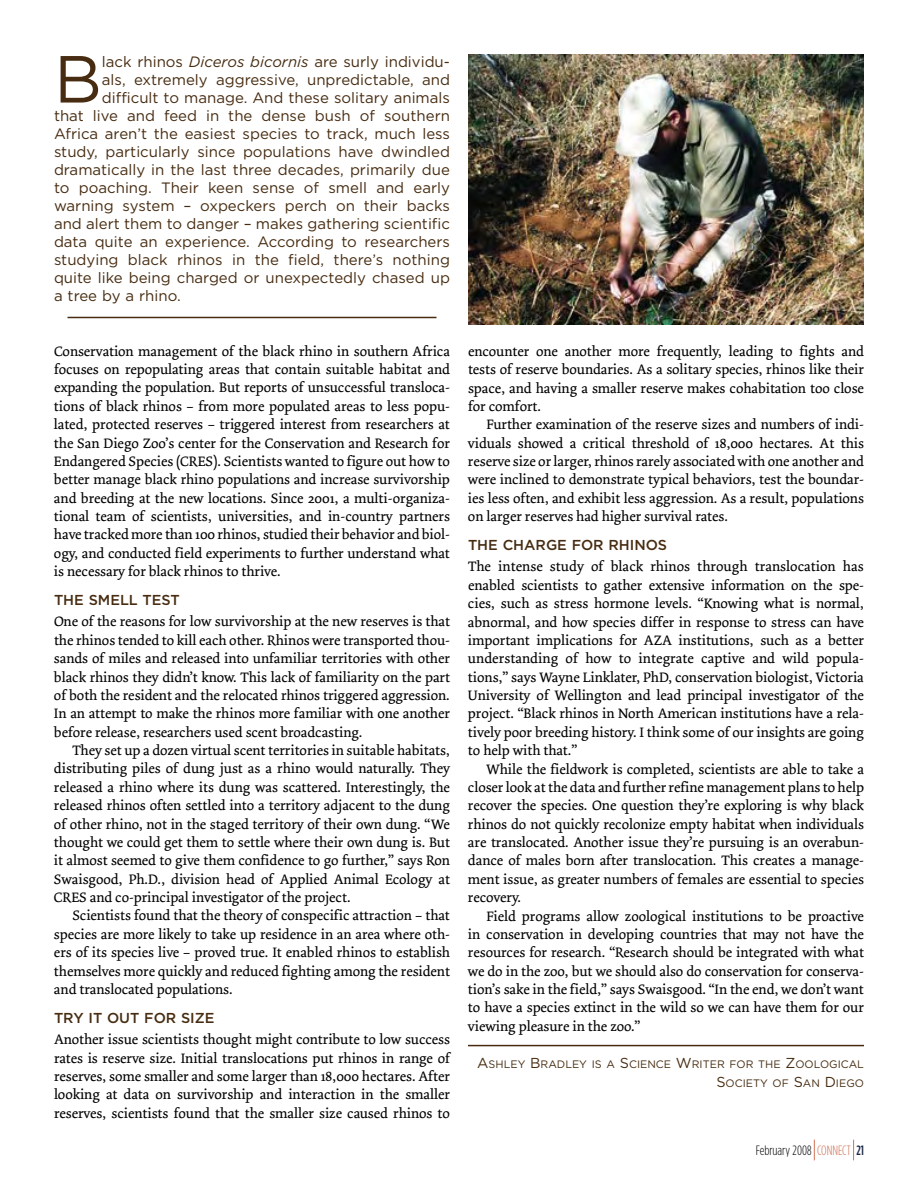
<style>
.page{position:relative;width:918px;height:1188px;background:#fff}
.page>*{position:absolute;margin:0;border:0;box-sizing:border-box;transform-origin:0 0}
.t1{font:66.45px "Gotham";color:#472c11}
.t2{font:15px "Gotham";color:#472c11}
.t3{font:14.4px/18.5px "Dolly";letter-spacing:-.005em;color:#000;text-align:justify}
.t4{font:500 14.4px "Gotham";color:#472c11}
.t5{font:300 13.5px "Gotham Condensed";color:#000}
.t6{font:10.8px/18.8px "Gotham";color:#472c11;text-align:right}
.s1{font-style:italic}
.s2{font-size:14.4px}
.s3{color:#d17357}
.s4{font-weight:500;color:#1b2946}
</style>
<div class="page">
<hr style="left:68px;top:317px;width:368px;height:1px;background:#472c11">
<hr style="left:468px;top:1045px;width:396px;height:1px;background:#472c11">
<svg style="left:814px;top:1140px;width:1px;height:20px"></svg>
<svg style="left:853px;top:1140px;width:1px;height:20px"></svg>
<img style="left:468px;top:54px;width:396px;height:271px">
<h1 class="t1" style="left:54px;top:42px;width:49px">B</h1>
<p class="t2" style="left:102px;top:53px;width:350px">lack rhinos <span class="s1">Diceros bicornis</span> are surly individu-</p>
<p class="t2" style="left:102px;top:71px;width:350px">als, extremely aggressive, unpredictable, and</p>
<p class="t2" style="left:102px;top:89px;width:350px">difficult to manage. And these solitary animals</p>
<p class="t2" style="left:54px;top:107px;width:397px">that live and feed in the dense bush of southern</p>
<p class="t2" style="left:54px;top:125px;width:398px">Africa aren’t the easiest species to track, much less</p>
<p class="t2" style="left:54px;top:143px;width:398px">study, particularly since populations have dwindled</p>
<p class="t2" style="left:54px;top:161px;width:397px">dramatically in the last three decades, primarily due</p>
<p class="t2" style="left:54px;top:179px;width:398px">to poaching. Their keen sense of smell and early</p>
<p class="t2" style="left:54px;top:197px;width:398px">warning system – oxpeckers perch on their backs</p>
<p class="t2" style="left:54px;top:215px;width:397px">and alert them to danger – makes gathering scientific</p>
<p class="t2" style="left:54px;top:233px;width:398px">data quite an experience. According to researchers</p>
<p class="t2" style="left:54px;top:251px;width:397px">studying black rhinos in the field, there’s nothing</p>
<p class="t2" style="left:54px;top:269px;width:397px">quite like being charged or unexpectedly chased up</p>
<p class="t2" style="left:54px;top:287px;width:128px">a tree by a rhino.</p>
<p class="t3" style="left:54px;top:342px;width:398px">Conservation management of the black rhino in southern Africa focuses on repopulating areas that contain suitable habitat and expanding the population. But reports of unsuccessful transloca&shy;tions of black rhinos – from more populated areas to less popu&shy;lated, protected reserves – triggered interest from researchers at the San Diego Zoo’s center for the Conservation and Research for Endangered Species (CRES). Scientists wanted to figure out how to better manage black rhino populations and increase survivorship and breeding at the new locations. Since 2001, a multi-organiza&shy;tional team of scientists, universities, and in-country partners have tracked more than 100 rhinos, studied their behavior and biol&shy;ogy, and conducted field experiments to further understand what is necessary for black rhinos to thrive.</p>
<p class="t4" style="left:54px;top:592px;width:127px">THE SMELL TEST</p>
<p class="t3" style="left:54px;top:613px;width:398px">One of the reasons for low survivorship at the new reserves is that the rhinos tended to kill each other. Rhinos were transported thou&shy;sands of miles and released into unfamiliar territories with other black rhinos they didn’t know. This lack of familiarity on the part of both the resident and the relocated rhinos triggered aggression.<br>In an attempt to make the rhinos more familiar with one another before release, researchers used scent broadcasting.</p>
<p class="t3" style="left:54px;top:741px;width:398px;text-indent:18px">They set up a dozen virtual scent territories in suitable habitats, distributing piles of dung just as a rhino would naturally. They released a rhino where its dung was scattered. Interestingly, the released rhinos often settled into a territory adjacent to the dung of other rhino, not in the staged territory of their own dung. “We thought we could get them to settle where their own dung is. But it almost seemed to give them confidence to go further,” says Ron Swaisgood, Ph.D., division head of Applied Animal Ecology at CRES and co-principal investigator of the project.</p>
<p class="t3" style="left:54px;top:907px;width:398px;text-indent:18px">Scientists found that the theory of conspecific attraction – that species are more likely to take up residence in an area where oth&shy;ers of its species live – proved true. It enabled rhinos to establish themselves more quickly and reduced fighting among the resident and translocated populations.</p>
<p class="t4" style="left:54px;top:1010px;width:162px">TRY IT OUT FOR SIZE</p>
<p class="t3" style="left:54px;top:1030px;width:398px">Another issue scientists thought might contribute to low success rates is reserve size. Initial translocations put rhinos in range of reserves, some smaller and some larger than 18,000 hectares. After looking at data on survivorship and interaction in the smaller reserves, scientists found that the smaller size caused rhinos to</p>
<p class="t3" style="left:468px;top:342px;width:398px">encounter one another more frequently, leading to fights and tests of reserve boundaries. As a solitary species, rhinos like their space, and having a smaller reserve makes cohabitation too close for comfort.</p>
<p class="t3" style="left:468px;top:416px;width:398px;text-indent:18px">Further examination of the reserve sizes and numbers of indi&shy;viduals showed a critical threshold of 18,000 hectares. At this reserve size or larger, rhinos rarely associated with one another and were inclined to demonstrate typical behaviors, test the boundar&shy;ies less often, and exhibit less aggression. As a result, populations on larger reserves had higher survival rates.</p>
<p class="t4" style="left:468px;top:537px;width:201px">THE CHARGE FOR RHINOS</p>
<p class="t3" style="left:468px;top:558px;width:398px">The intense study of black rhinos through translocation has enabled scientists to gather extensive information on the spe&shy;cies, such as stress hormone levels. “Knowing what is normal, abnormal, and how species differ in response to stress can have important implications for AZA institutions, such as a better understanding of how to integrate captive and wild popula&shy;tions,” says Wayne Linklater, PhD, conservation biologist, Victoria University of Wellington and lead principal investigator of the project. “Black rhinos in North American institutions have a rela&shy;tively poor breeding history. I think some of our insights are going to help with that.”</p>
<p class="t3" style="left:468px;top:760px;width:398px;text-indent:18px">While the fieldwork is completed, scientists are able to take a closer look at the data and further refine management plans to help recover the species. One question they’re exploring is why black rhinos do not quickly recolonize empty habitat when individuals are translocated. Another issue they’re pursuing is an overabun&shy;dance of males born after translocation. This creates a manage&shy;ment issue, as greater numbers of females are essential to species recovery.</p>
<p class="t3" style="left:468px;top:907px;width:398px;text-indent:18px">Field programs allow zoological institutions to be proactive in conservation in developing countries that may not have the resources for research. “Research should be integrated with what we do in the zoo, but we should also do conservation for conserva&shy;tion’s sake in the field,” says Swaisgood. “In the end, we don’t want to have a species extinct in the wild so we can have them for our viewing pleasure in the zoo.”</p>
<p class="t6" style="left:477px;top:1055px;width:388px"><span class="s2">A</span>SHLEY <span class="s2">B</span>RADLEY IS A <span class="s2">S</span>CIENCE <span class="s2">W</span>RITER FOR THE <span class="s2">Z</span>OOLOGICAL<br><span class="s2">S</span>OCIETY OF <span class="s2">S</span>AN <span class="s2">D</span>IEGO</p>
<p class="t5" style="left:756px;top:1143px;width:110px">February 2008 <span class="s3">CONNECT</span> <span class="s4">21</span></p>
</div>
